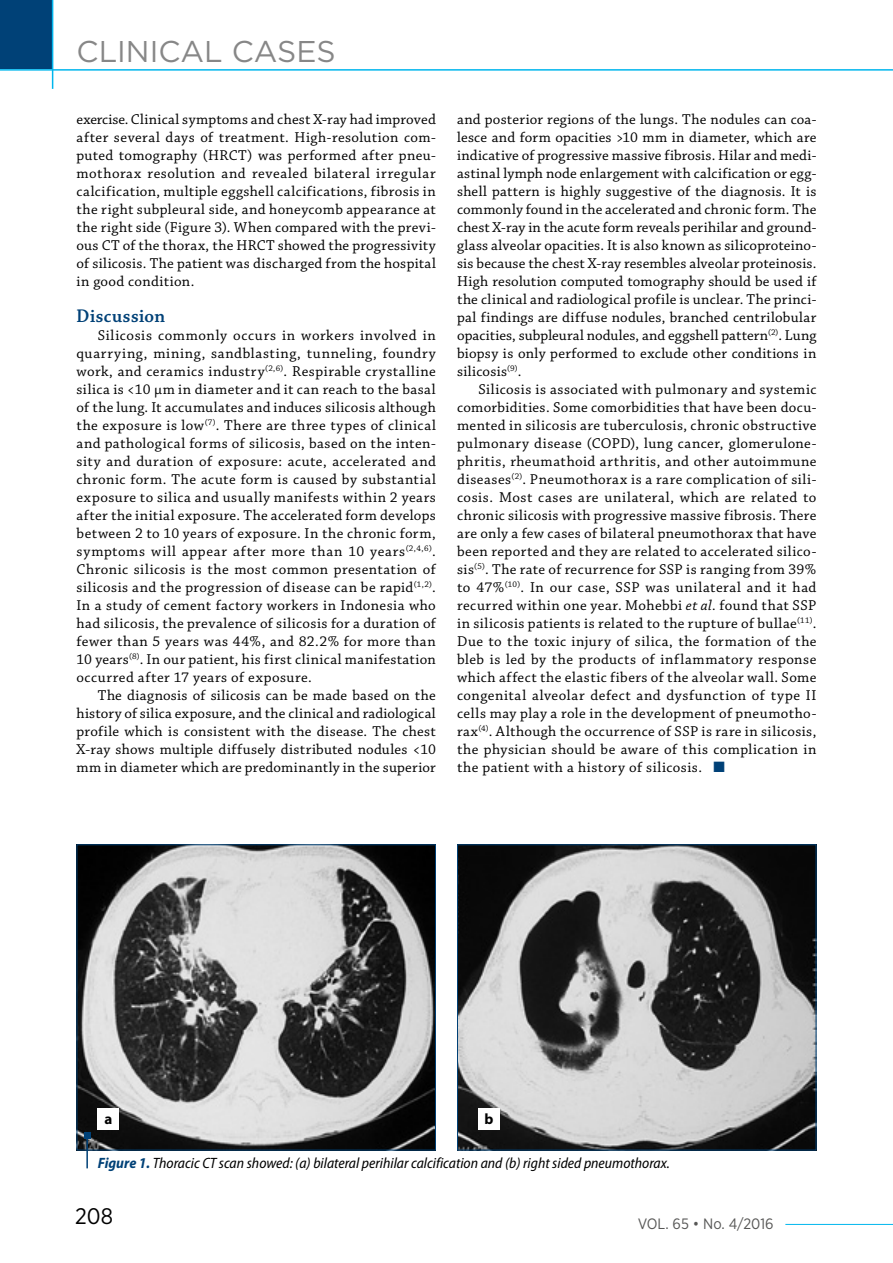
<style>
.page{position:relative;width:893px;height:1263px;background:#fff}
.page>*{position:absolute;margin:0;border:0;box-sizing:border-box;transform-origin:0 0}
.t1{font:30px "Gotham";color:#878787}
.t2{font:22.5px "Gotham Narrow";color:#000}
.t3{font:19.5px "Chaparral Pro Semibold Subh";letter-spacing:.025em;color:#004177}
.t4{font:15px/18px "Chaparral Pro";letter-spacing:.025em;color:#000;text-align:justify}
.t5{font:italic semi-condensed 15px "Myriad Pro";color:#000}
.t6{font:15px "Gotham Narrow";color:#575756}
.t7{font:700 15px "Myriad Pro";color:#000}
.s1{font-style:italic}
.s2{color:#004177}
.s3{font-weight:700;color:#004177}
</style>
<div class="page">
<hr style="left:785px;top:1224px;width:108px;height:1px;background:#00b6ed">
<div style="left:0;top:0;width:52px;height:69px;background:#004177"></div>
<hr style="left:0;top:69px;width:893px;height:2px;background:#00b6ed">
<hr style="left:52px;top:0;width:1px;height:89px;background:#00b6ed">
<img style="left:79px;top:846px;width:355px;height:302px">
<div style="left:77px;top:844px;width:359px;height:306px;border:1px solid #004177"></div>
<img style="left:459px;top:846px;width:355px;height:302px">
<div style="left:457px;top:844px;width:359px;height:306px;border:1px solid #004177"></div>
<div style="left:98px;top:1108px;width:21px;height:21px;background:#fff"></div>
<div style="left:478px;top:1108px;width:22px;height:21px;background:#fff"></div>
<hr style="left:86px;top:1135px;width:2px;height:33px;background:#004177">
<svg style="left:84px;top:1132px;width:6px;height:6px"></svg>
<h1 class="t1" style="left:77px;top:32px;width:261px">CLINICAL CASES</h1>
<p class="t4" style="left:77px;top:111px;width:361px">exercise. Clinical symptoms and chest X-ray had improved after several days of treatment. High-resolution com&shy;puted tomography (HRCT) was performed after pneu&shy;mothorax resolution and revealed bilateral irregular calcification, multiple eggshell calcifications, fibrosis in the right subpleural side, and honeycomb appearance at the right side (Figure 3). When compared with the previ&shy;ous CT of the thorax, the HRCT showed the progressivity of silicosis. The patient was discharged from the hospital in good condition.</p>
<h3 class="t3" style="left:77px;top:306px;width:90px">Discussion</h3>
<p class="t4" style="left:77px;top:327px;width:361px;text-indent:21px">Silicosis commonly occurs in workers involved in quarrying, mining, sandblasting, tunneling, foundry work, and ceramics industry<sup>(2,6)</sup>. Respirable crystalline silica is &lt;10 μm in diameter and it can reach to the basal of the lung. It accumulates and induces silicosis although the exposure is low<sup>(7)</sup>. There are three types of clinical and pathological forms of silicosis, based on the inten&shy;sity and duration of exposure: acute, accelerated and chronic form. The acute form is caused by substantial exposure to silica and usually manifests within 2 years after the initial exposure. The accelerated form develops between 2 to 10 years of exposure. In the chronic form, symptoms will appear after more than 10 years<sup>(2,4,6)</sup>.<br>Chronic silicosis is the most common presentation of silicosis and the progression of disease can be rapid<sup>(1,2)</sup>.<br>In a study of cement factory workers in Indonesia who had silicosis, the prevalence of silicosis for a duration of fewer than 5 years was 44%, and 82.2% for more than 10 years<sup>(8)</sup>. In our patient, his first clinical manifestation occurred after 17 years of exposure.</p>
<p class="t4" style="left:77px;top:687px;width:361px;text-indent:21px">The diagnosis of silicosis can be made based on the history of silica exposure, and the clinical and radiological profile which is consistent with the disease. The chest X-ray shows multiple diffusely distributed nodules &lt;10 mm in diameter which are predominantly in the superior</p>
<p class="t4" style="left:457px;top:111px;width:361px">and posterior regions of the lungs. The nodules can coa&shy;lesce and form opacities &gt;10 mm in diameter, which are indicative of progressive massive fibrosis. Hilar and medi&shy;astinal lymph node enlargement with calcification or egg&shy;shell pattern is highly suggestive of the diagnosis. It is commonly found in the accelerated and chronic form. The chest X-ray in the acute form reveals perihilar and ground&shy;glass alveolar opacities. It is also known as silicoproteino&shy;sis because the chest X-ray resembles alveolar proteinosis.<br>High resolution computed tomography should be used if the clinical and radiological profile is unclear. The princi&shy;pal findings are diffuse nodules, branched centrilobular opacities, subpleural nodules, and eggshell pattern<sup>(2)</sup>. Lung biopsy is only performed to exclude other conditions in silicosis<sup>(9)</sup>.</p>
<p class="t4" style="left:457px;top:381px;width:361px;text-indent:21px">Silicosis is associated with pulmonary and systemic comorbidities. Some comorbidities that have been docu&shy;mented in silicosis are tuberculosis, chronic obstructive pulmonary disease (COPD), lung cancer, glomerulone&shy;phritis, rheumathoid arthritis, and other autoimmune diseases<sup>(2)</sup>. Pneumothorax is a rare complication of sili&shy;cosis. Most cases are unilateral, which are related to chronic silicosis with progressive massive fibrosis. There are only a few cases of bilateral pneumothorax that have been reported and they are related to accelerated silico&shy;sis<sup>(5)</sup>. The rate of recurrence for SSP is ranging from 39% to 47%<sup>(10)</sup>. In our case, SSP was unilateral and it had recurred within one year. Mohebbi <span class="s1">et al.</span> found that SSP in silicosis patients is related to the rupture of bullae<sup>(11)</sup>.<br>Due to the toxic injury of silica, the formation of the bleb is led by the products of inflammatory response which affect the elastic fibers of the alveolar wall. Some congenital alveolar defect and dysfunction of type II cells may play a role in the development of pneumotho&shy;rax<sup>(4)</sup>. Although the occurrence of SSP is rare in silicosis, the physician should be aware of this complication in the patient with a history of silicosis. <span class="s2">■</span></p>
<p class="t7" style="left:104px;top:1109px;width:9px">a</p>
<p class="t7" style="left:484px;top:1109px;width:10px">b</p>
<p class="t5" style="left:98px;top:1155px;width:574px"><span class="s3">Figure 1.</span> Thoracic CT scan showed: (a) bilateral perihilar calcification and (b) right sided pneumothorax.</p>
<h2 class="t2" style="left:75px;top:1202px;width:39px">208</h2>
<p class="t6" style="left:638px;top:1214px;width:137px">VOL. 65 • No. 4/2016</p>
</div>
